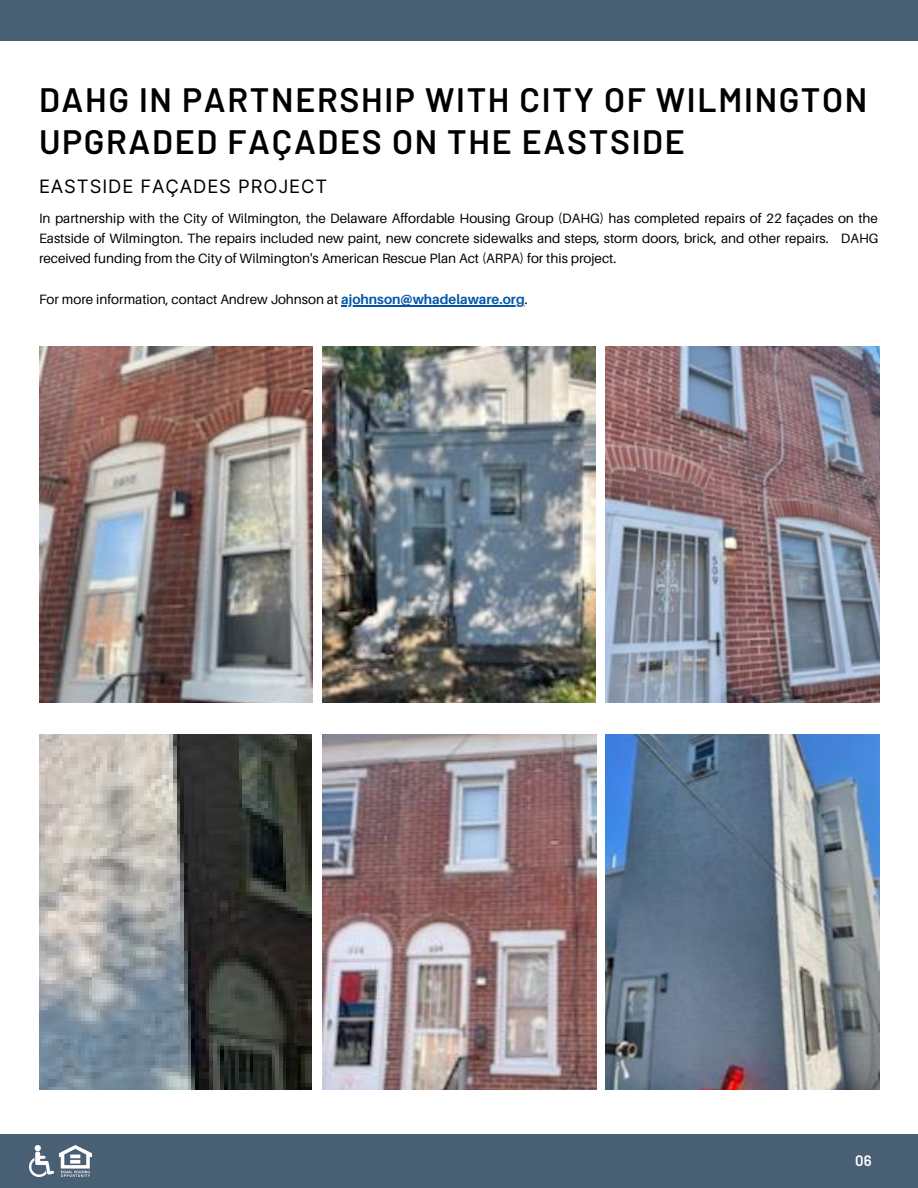
<style>
.page{position:relative;width:918px;height:1188px;background:#fff}
.page>*{position:absolute;margin:0;border:0;box-sizing:border-box;transform-origin:0 0}
.t1{font:600 33.75px/41.7px "Barlow";letter-spacing:.05em;color:#000}
.t2{font:18.45px "Inter";letter-spacing:.05em;color:#000}
.t3{font:600 15px "Barlow";color:#fff}
.t4{font:13.5px/20.2px "Aileron";color:#000;text-align:justify}
.s1{font-weight:700;color:#0356a9}
</style>
<div class="page">
<div style="left:0;top:0;width:918px;height:40px;background:#495f74"></div>
<img style="left:39px;top:347px;width:273px;height:355px">
<div style="left:0;top:1134px;width:918px;height:54px;background:#495f74"></div>
<img style="left:29px;top:1145px;width:62px;height:32px">
<img style="left:322px;top:347px;width:274px;height:355px">
<img style="left:606px;top:347px;width:273px;height:355px">
<img style="left:39px;top:734px;width:273px;height:356px">
<img style="left:323px;top:734px;width:273px;height:356px">
<img style="left:606px;top:734px;width:273px;height:356px">
<hr style="left:341px;top:305px;width:184px;height:1px;background:#0356a9">
<h1 class="t1" style="left:39px;top:78px;width:830px">DAHG IN PARTNERSHIP WITH CITY OF WILMINGTON<br>UPGRADED FAÇADES ON THE EASTSIDE</h1>
<h2 class="t2" style="left:39px;top:175px;width:290px">EASTSIDE FAÇADES PROJECT</h2>
<p class="t4" style="left:39px;top:208px;width:841px">In partnership with the City of Wilmington, the Delaware Affordable Housing Group (DAHG) has completed repairs of 22 façades on the Eastside of Wilmington. The repairs included new paint, new concrete sidewalks and steps, storm doors, brick, and other repairs. DAHG received funding from the City of Wilmington's American Rescue Plan Act (ARPA) for this project.</p>
<p class="t4" style="left:39px;top:289px;width:490px">For more information, contact Andrew Johnson at <span class="s1">ajohnson@whadelaware.org</span>.</p>
<p class="t3" style="left:855px;top:1151px;width:18px">06</p>
</div>
